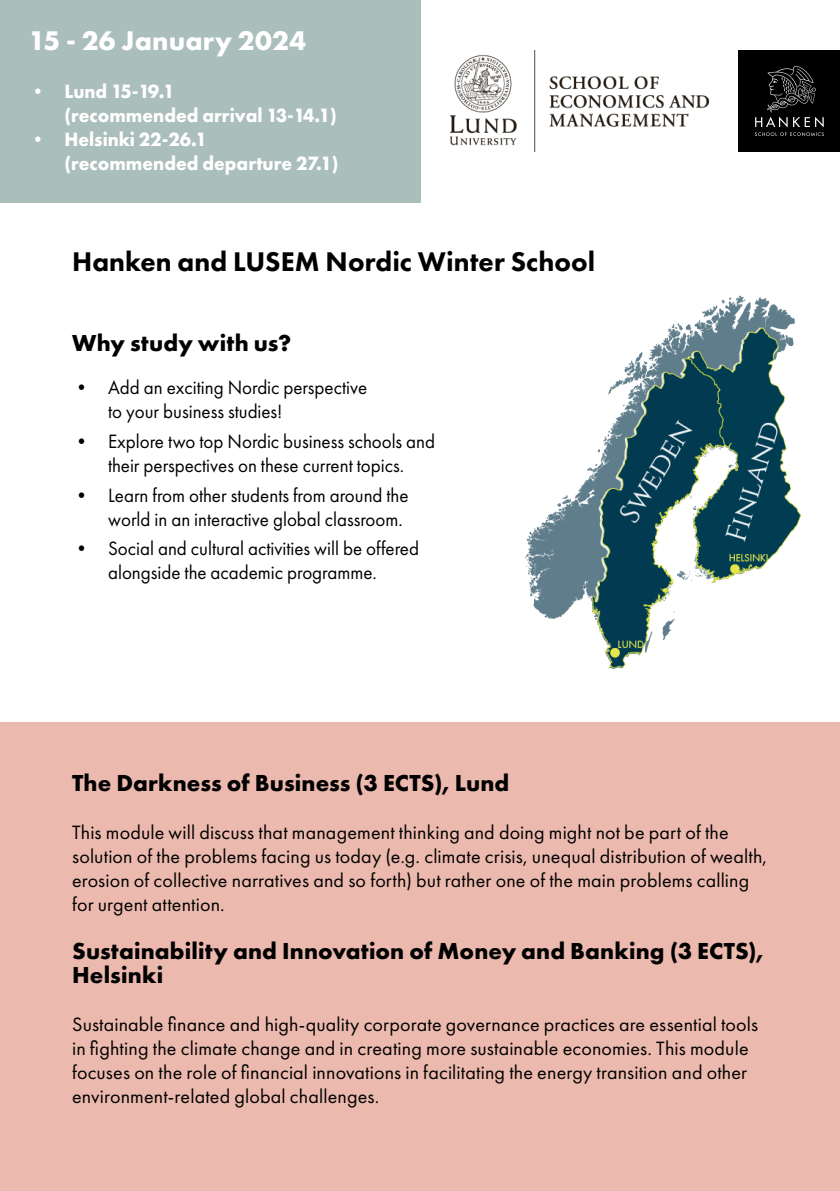
<style>
.page{position:relative;width:840px;height:1191px;background:#fff}
.page>*{position:absolute;margin:0;border:0;box-sizing:border-box;transform-origin:0 0}
.t1{font:800 28px "Futura PT";letter-spacing:.005em;color:#000}
.t2{font:700 28px "Futura PT";letter-spacing:.005em;color:#fff}
.t3{font:700 24px/24px "Futura PT";letter-spacing:.01em;color:#000}
.t4{font:20px/24px "Futura PT";letter-spacing:.005em;color:#000}
.t5{font:20px/24px "Futura PT";letter-spacing:.005em;color:#000;text-align:center;scale:.95 1}
.t6{font:700 20px/24px "Futura PT";color:#fff;scale:.95 1}
</style>
<div class="page">
<img style="left:525px;top:295px;width:276px;height:375px">
<div style="left:0;top:0;width:420px;height:202px;background:#aabebb"></div>
<img style="left:450px;top:51px;width:258px;height:100px">
<div style="left:0;top:722px;width:839px;height:469px;background:#ebb9ad"></div>
<div style="left:738px;top:51px;width:101px;height:101px;background:#000"></div>
<svg style="left:755px;top:65px;width:68px;height:71px"></svg>
<h1 class="t2" style="left:28px;top:22px;width:279px">15 - 26 January 2024</h1>
<p class="t6" style="left:64px;top:79px;width:288px;text-indent:-36px">• Lund 15-19.1<br>(recommended arrival 13-14.1)</p>
<p class="t6" style="left:64px;top:127px;width:290px;text-indent:-36px">• Helsinki 22-26.1 (recommended departure 27.1)</p>
<h1 class="t1" style="left:72px;top:244px;width:524px">Hanken and LUSEM Nordic Winter School</h1>
<p class="t3" style="left:72px;top:330px;width:221px">Why study with us?</p>
<p class="t5" style="left:108px;top:375px;width:274px;text-align:left;text-indent:-36px">• Add an exciting Nordic perspective to your business studies!</p>
<p class="t5" style="left:72px;top:429px;width:383px">• Explore two top Nordic business schools and their perspectives on these current topics.</p>
<p class="t5" style="left:72px;top:483px;width:355px;text-align:right">• Learn from other students from around the world in an interactive global classroom.</p>
<p class="t5" style="left:72px;top:536px;width:366px">• Social and cultural activities will be offered alongside the academic programme.</p>
<p class="t3" style="left:72px;top:770px;width:438px">The Darkness of Business (3 ECTS), Lund</p>
<p class="t4" style="left:72px;top:820px;width:696px">This module will discuss that management thinking and doing might not be part of the solution of the problems facing us today (e.g. climate crisis, unequal distribution of wealth, erosion of collective narratives and so forth) but rather one of the main problems calling for urgent attention.</p>
<p class="t3" style="left:72px;top:938px;width:693px">Sustainability and Innovation of Money and Banking (3 ECTS),<br>Helsinki</p>
<p class="t4" style="left:72px;top:1012px;width:687px">Sustainable finance and high-quality corporate governance practices are essential tools in fighting the climate change and in creating more sustainable economies. This module focuses on the role of financial innovations in facilitating the energy transition and other environment-related global challenges.</p>
</div>
